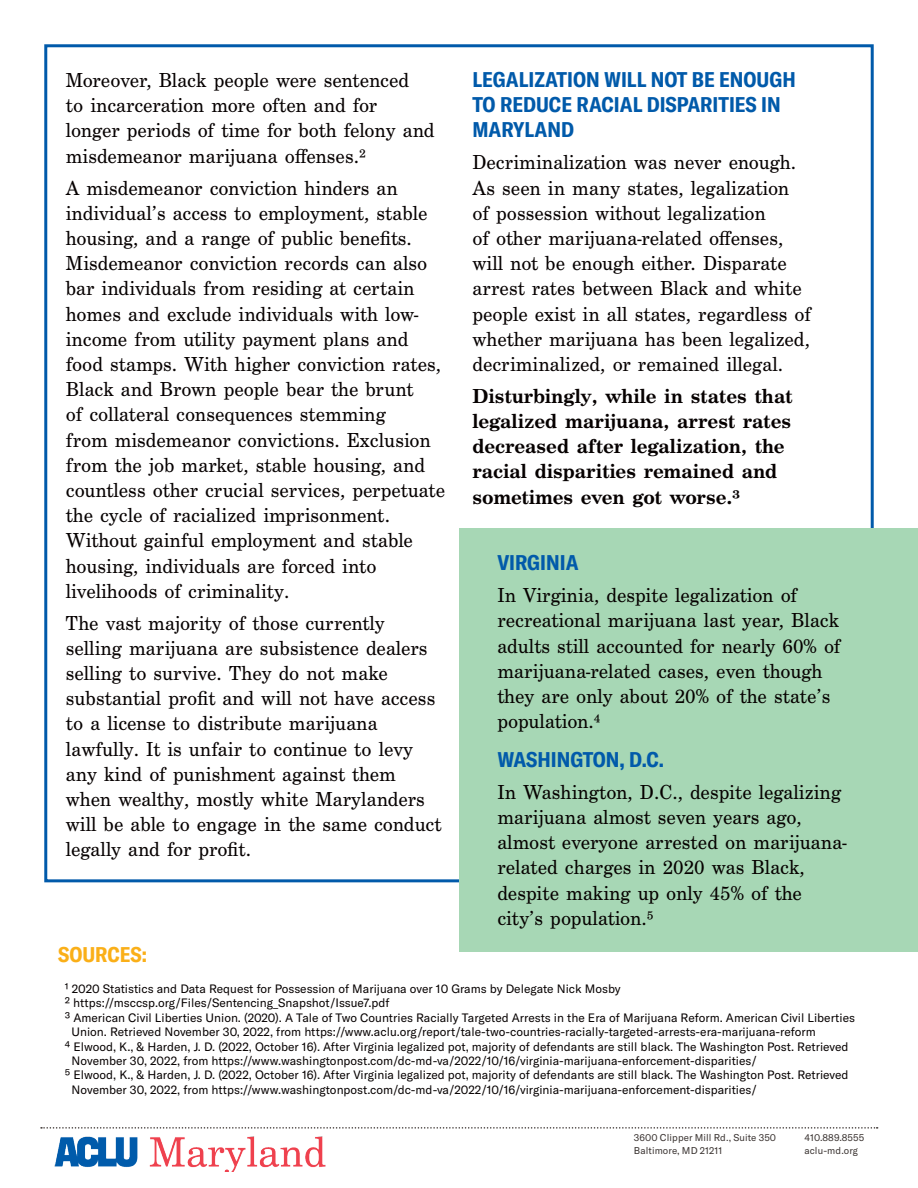
<style>
.page{position:relative;width:918px;height:1188px;background:#fff}
.page>*{position:absolute;margin:0;border:0;box-sizing:border-box;transform-origin:0 0}
.t1{font:21px/25.2px "Century Schoolbook FS";color:#060100}
.t2{font:700 21px/25.2px "Century Schoolbook FS";color:#060100}
.t3{font:700 condensed 21px/25.2px "GT America";color:#015aaa}
.t4{font:700 condensed 21px "GT America";color:#faaf18}
.t5{font:12px/14.4px "GT America";color:#060100}
.t6{font:9.75px/12.3px "GT America";letter-spacing:.01em;color:#3a3331}
</style>
<div class="page">
<svg style="left:41px;top:1127px;width:837px;height:2px"></svg>
<img style="left:54px;top:1136px;width:272px;height:36px">
<div style="left:459px;top:528px;width:459px;height:424px;background:#a7d7b5"></div>
<p class="t1" style="left:66px;top:68px;width:370px">Moreover, Black people were sentenced<br>to incarceration more often and for longer periods of time for both felony and misdemeanor marijuana offenses.²</p>
<p class="t1" style="left:66px;top:175px;width:381px">A misdemeanor conviction hinders an individual’s access to employment, stable housing, and a range of public benefits.<br>Misdemeanor conviction records can also bar individuals from residing at certain homes and exclude individuals with low&shy;income from utility payment plans and food stamps. With higher conviction rates, Black and Brown people bear the brunt<br>of collateral consequences stemming<br>from misdemeanor convictions. Exclusion from the job market, stable housing, and countless other crucial services, perpetuate the cycle of racialized imprisonment.<br>Without gainful employment and stable housing, individuals are forced into livelihoods of criminality.</p>
<p class="t1" style="left:66px;top:611px;width:377px">The vast majority of those currently selling marijuana are subsistence dealers selling to survive. They do not make substantial profit and will not have access to a license to distribute marijuana lawfully. It is unfair to continue to levy any kind of punishment against them when wealthy, mostly white Marylanders will be able to engage in the same conduct legally and for profit.</p>
<p class="t4" style="left:58px;top:941px;width:90px">SOURCES:</p>
<p class="t3" style="left:472px;top:67px;width:325px">LEGALIZATION WILL NOT BE ENOUGH<br>TO REDUCE RACIAL DISPARITIES IN<br>MARYLAND</p>
<p class="t1" style="left:472px;top:150px;width:340px">Decriminalization was never enough.<br>As seen in many states, legalization of possession without legalization<br>of other marijuana-related offenses, will not be enough either. Disparate arrest rates between Black and white people exist in all states, regardless of whether marijuana has been legalized, decriminalized, or remained illegal.</p>
<p class="t2" style="left:472px;top:384px;width:321px">Disturbingly, while in states that legalized marijuana, arrest rates decreased after legalization, the racial disparities remained and sometimes even got worse.³</p>
<p class="t3" style="left:497px;top:550px;width:83px">VIRGINIA</p>
<p class="t1" style="left:497px;top:583px;width:345px">In Virginia, despite legalization of recreational marijuana last year, Black adults still accounted for nearly 60% of marijuana-related cases, even though they are only about 20% of the state’s population.⁴</p>
<p class="t3" style="left:497px;top:747px;width:168px">WASHINGTON, D.C.</p>
<p class="t1" style="left:497px;top:780px;width:351px">In Washington, D.C., despite legalizing marijuana almost seven years ago, almost everyone arrested on marijuana&shy;related charges in 2020 was Black, despite making up only 45% of the city’s population.⁵</p>
<p class="t5" style="left:65px;top:982px;width:557px">1 2020 Statistics and Data Request for Possession of Marijuana over 10 Grams by Delegate Nick Mosby</p>
<p class="t5" style="left:65px;top:996px;width:326px">2 https://msccsp.org/Files/Sentencing_Snapshot/Issue7.pdf</p>
<p class="t5" style="left:72px;top:1010px;width:785px;text-indent:-7px">3 American Civil Liberties Union. (2020). A Tale of Two Countries Racially Targeted Arrests in the Era of Marijuana Reform. American Civil Liberties<br>Union. Retrieved November 30, 2022, from https://www.aclu.org/report/tale-two-countries-racially-targeted-arrests-era-marijuana-reform</p>
<p class="t5" style="left:72px;top:1039px;width:778px;text-indent:-7px">4 Elwood, K., &amp; Harden, J. D. (2022, October 16). After Virginia legalized pot, majority of defendants are still black. The Washington Post. Retrieved<br>November 30, 2022, from https://www.washingtonpost.com/dc-md-va/2022/10/16/virginia-marijuana-enforcement-disparities/</p>
<p class="t5" style="left:72px;top:1068px;width:778px;text-indent:-7px">5 Elwood, K., &amp; Harden, J. D. (2022, October 16). After Virginia legalized pot, majority of defendants are still black. The Washington Post. Retrieved<br>November 30, 2022, from https://www.washingtonpost.com/dc-md-va/2022/10/16/virginia-marijuana-enforcement-disparities/</p>
<p class="t6" style="left:634px;top:1132px;width:144px">3600 Clipper Mill Rd., Suite 350<br>Baltimore, MD 21211</p>
<p class="t6" style="left:804px;top:1132px;width:61px">410.889.8555 aclu-md.org</p>
</div>
